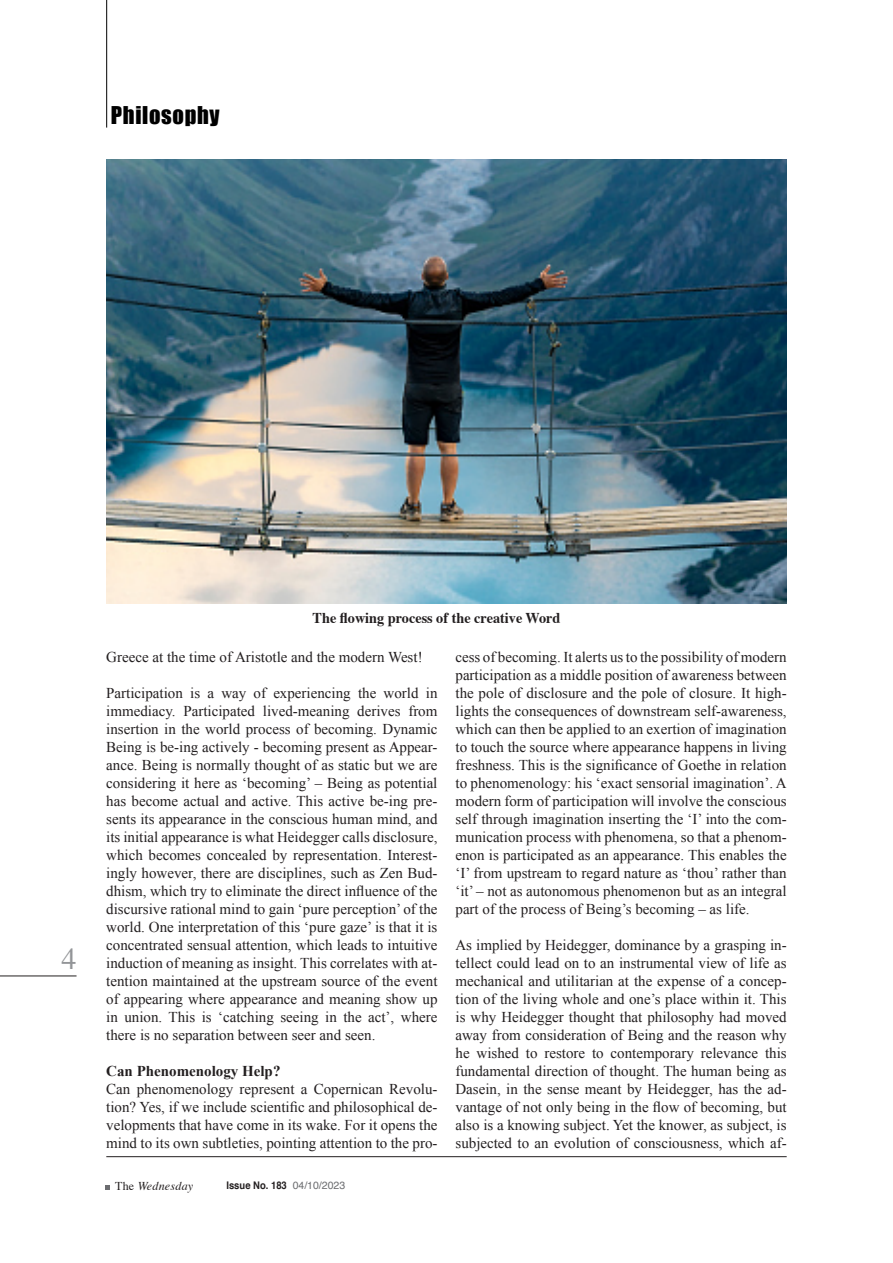
<style>
.page{position:relative;width:893px;height:1263px;background:#fff}
.page>*{position:absolute;margin:0;border:0;box-sizing:border-box;transform-origin:0 0}
.t1{font:30px "Times";color:#939598}
.t2{font:22.5px "Impact";letter-spacing:.03em;color:#000}
.t3{font:15px/18px "Times New Roman";color:#231f20;text-align:justify}
.Preformatted_Text{font:700 15px "Times";color:#231f20;scale:.95 1}
.t4{font:700 15px "Times New Roman";color:#231f20}
.t5{font:italic 12px "Times";letter-spacing:.02em;color:#231f20}
.t6{font:700 10.5px "Helvetica";color:#231f20;scale:.9 1}
.s1{font-style:normal}
.s2{font-weight:400;color:#6c6d70}
</style>
<div class="page">
<svg style="left:105px;top:1185px;width:5px;height:5px"></svg>
<hr style="left:0;top:976px;width:77px;height:1px;background:#231f20">
<hr style="left:106px;top:1156px;width:681px;height:1px;background:#231f20">
<hr style="left:106px;top:0;width:1px;height:128px;background:#000">
<img style="left:106px;top:159px;width:681px;height:445px">
<p class="t2" style="left:111px;top:101px;width:110px">Philosophy</p>
<h1 class="t1" style="left:62px;top:930px;width:16px">4</h1>
<p class="Preformatted_Text" style="left:313px;top:603px;width:262px">The flowing process of the creative Word</p>
<p class="t3" style="left:106px;top:647px;width:318px">Greece at the time of Aristotle and the modern West!</p>
<p class="t3" style="left:106px;top:683px;width:333px">Participation is a way of experiencing the world in immediacy. Participated lived-meaning derives from insertion in the world process of becoming. Dynamic Being is be-ing actively - becoming present as Appear&shy;ance. Being is normally thought of as static but we are considering it here as ‘becoming’ – Being as potential has become actual and active. This active be-ing pre&shy;sents its appearance in the conscious human mind, and its initial appearance is what Heidegger calls disclosure, which becomes concealed by representation. Interest&shy;ingly however, there are disciplines, such as Zen Bud&shy;dhism, which try to eliminate the direct influence of the discursive rational mind to gain ‘pure perception’ of the world. One interpretation of this ‘pure gaze’ is that it is concentrated sensual attention, which leads to intuitive induction of meaning as insight. This correlates with at&shy;tention maintained at the upstream source of the event of appearing where appearance and meaning show up in union. This is ‘catching seeing in the act’, where there is no separation between seer and seen.</p>
<p class="t4" style="left:106px;top:1060px;width:176px">Can Phenomenology Help?</p>
<p class="t3" style="left:106px;top:1079px;width:333px">Can phenomenology represent a Copernican Revolu&shy;tion? Yes, if we include scientific and philosophical de&shy;velopments that have come in its wake. For it opens the mind to its own subtleties, pointing attention to the pro-</p>
<p class="t5" style="left:115px;top:1175px;width:80px"><span class="s1">The</span> Wednesday</p>
<p class="t6" style="left:226px;top:1177px;width:133px">Issue No. 183 <span class="s2">04/10/2023</span></p>
<p class="t3" style="left:455px;top:647px;width:333px">cess of becoming. It alerts us to the possibility of modern participation as a middle position of awareness between the pole of disclosure and the pole of closure. It high&shy;lights the consequences of downstream self-awareness, which can then be applied to an exertion of imagination to touch the source where appearance happens in living freshness. This is the significance of Goethe in relation to phenomenology: his ‘exact sensorial imagination’. A modern form of participation will involve the conscious self through imagination inserting the ‘I’ into the com&shy;munication process with phenomena, so that a phenom&shy;enon is participated as an appearance. This enables the ‘I’ from upstream to regard nature as ‘thou’ rather than ‘it’ – not as autonomous phenomenon but as an integral part of the process of Being’s becoming – as life.</p>
<p class="t3" style="left:455px;top:935px;width:333px">As implied by Heidegger, dominance by a grasping in&shy;tellect could lead on to an instrumental view of life as mechanical and utilitarian at the expense of a concep&shy;tion of the living whole and one’s place within it. This is why Heidegger thought that philosophy had moved away from consideration of Being and the reason why he wished to restore to contemporary relevance this fundamental direction of thought. The human being as Dasein, in the sense meant by Heidegger, has the ad&shy;vantage of not only being in the flow of becoming, but also is a knowing subject. Yet the knower, as subject, is subjected to an evolution of consciousness, which af-</p>
</div>
